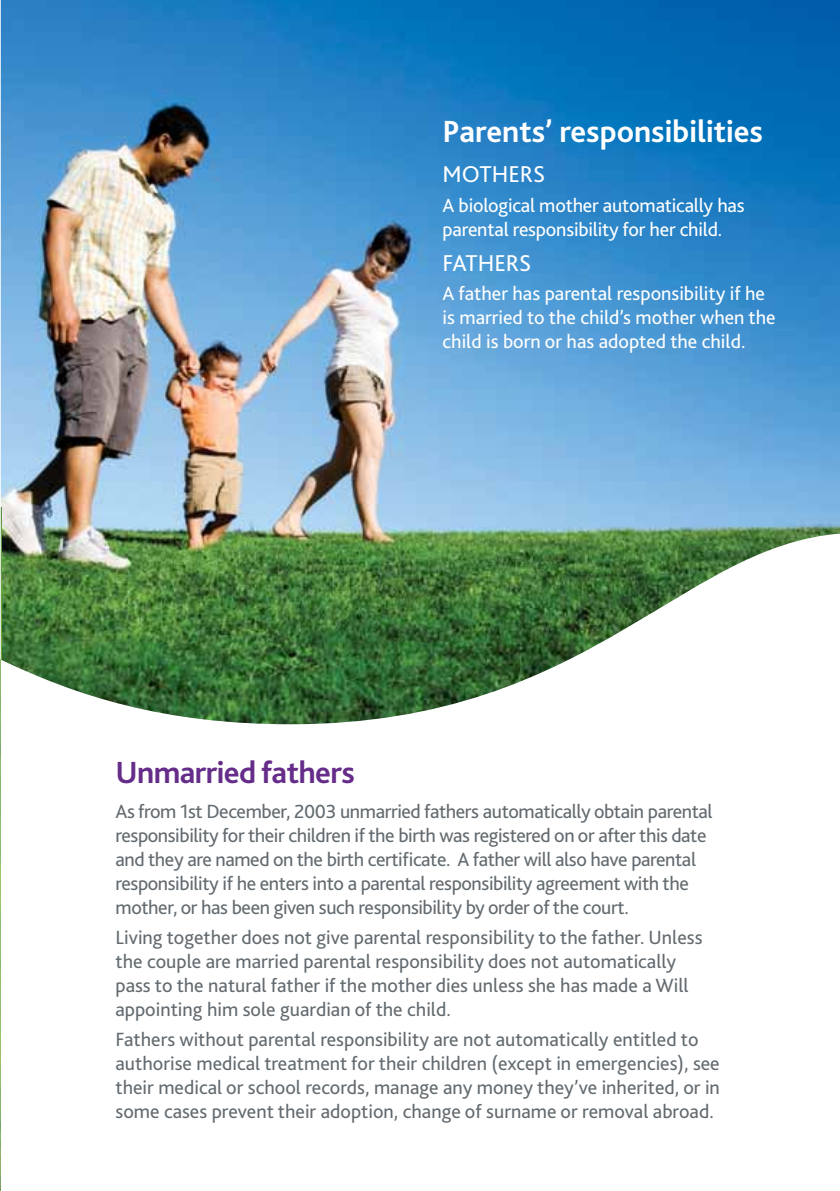
<style>
.page{position:relative;width:840px;height:1191px;background:#fff}
.page>*{position:absolute;margin:0;border:0;box-sizing:border-box;transform-origin:0 0}
.t1{font:700 32px "Bliss 2";color:#fff}
.t2{font:700 32px "Bliss 2";letter-spacing:-.02em;color:#652d89}
.t3{font:24px "Bliss 2";color:#fff}
.t4{font:20px/24px "Bliss 2";color:#636b70}
.t5{font:20px/24px "Bliss 2";letter-spacing:-.02em;color:#636b70}
.t6{font:20px/24px "Bliss 2";color:#fff}
</style>
<div class="page">
<img style="left:1px;top:0;width:838px;height:533px">
<img style="left:0;top:724px;width:1px;height:467px">
<svg style="left:0;top:0;width:1px;height:724px"></svg>
<svg style="left:1px;top:533px;width:838px;height:192px"></svg>
<h1 class="t1" style="left:442px;top:112px;width:322px">Parents’ responsibilities</h1>
<p class="t3" style="left:442px;top:159px;width:104px">Mothers</p>
<p class="t6" style="left:442px;top:193px;width:303px">A biological mother automatically has parental responsibility for her child.</p>
<p class="t3" style="left:442px;top:248px;width:90px">Fathers</p>
<p class="t6" style="left:442px;top:281px;width:334px">A father has parental responsibility if he is married to the child’s mother when the child is born or has adopted the child.</p>
<h1 class="t2" style="left:115px;top:752px;width:241px">Unmarried fathers</h1>
<p class="t5" style="left:115px;top:799px;width:598px">As from 1st December, 2003 unmarried fathers automatically obtain parental responsibility for their children if the birth was registered on or after this date and they are named on the birth certificate. A father will also have parental responsibility if he enters into a parental responsibility agreement with the mother, or has been given such responsibility by order of the court.</p>
<p class="t4" style="left:115px;top:925px;width:588px">Living together does not give parental responsibility to the father. Unless the couple are married parental responsibility does not automatically pass to the natural father if the mother dies unless she has made a Will appointing him sole guardian of the child.</p>
<p class="t4" style="left:115px;top:1026px;width:605px">Fathers without parental responsibility are not automatically entitled to authorise medical treatment for their children (except in emergencies), see their medical or school records, manage any money they’ve inherited, or in some cases prevent their adoption, change of surname or removal abroad.</p>
</div>
